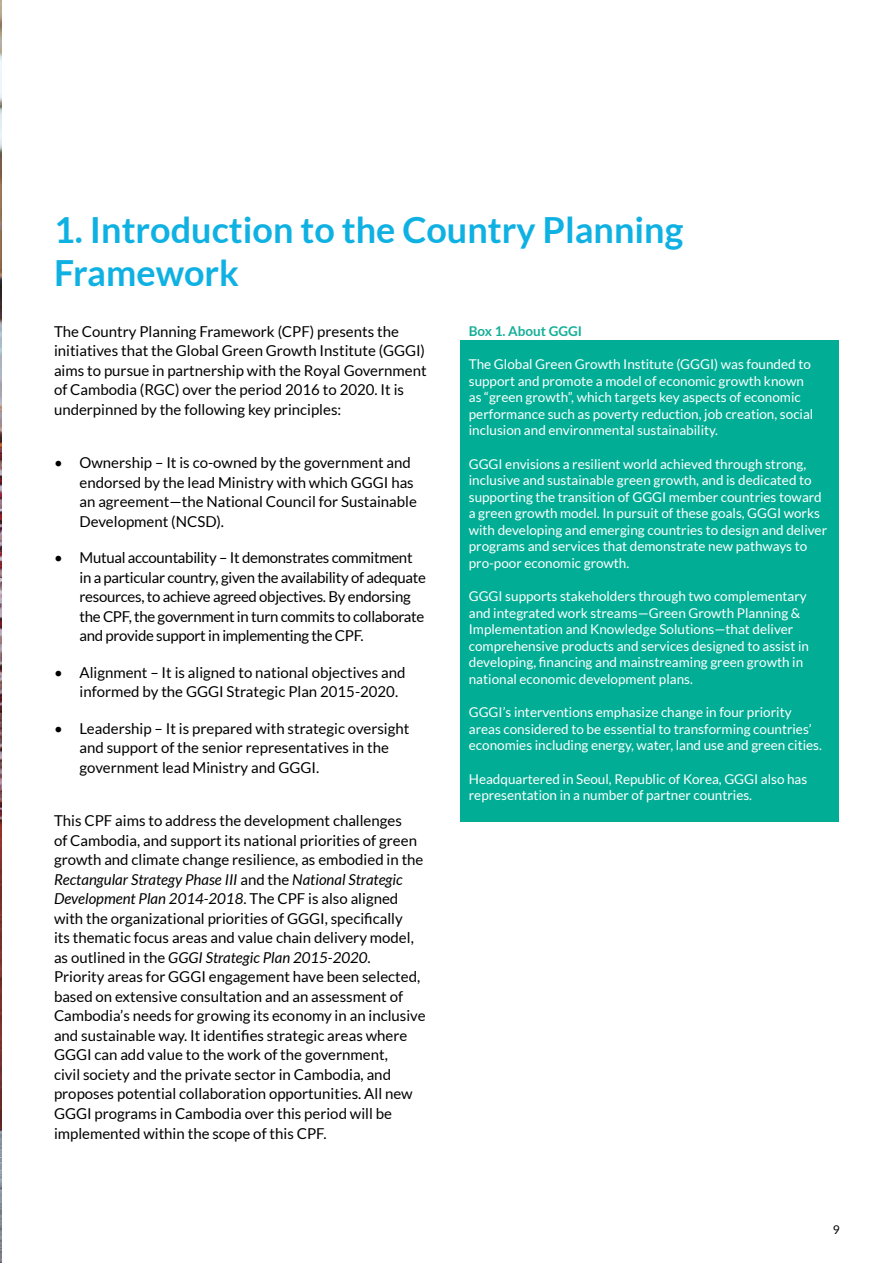
<style>
.page{position:relative;width:893px;height:1263px;background:#fff}
.page>*{position:absolute;margin:0;border:0;box-sizing:border-box;transform-origin:0 0}
.t1{font:700 36px/43.2px "Lato";color:#0fb1e3}
.t2{font:15px/19.5px "Lato";color:#000}
.t3{font:15px/19.5px "Lato";letter-spacing:-.02em;color:#000}
.t4{font:13.5px/16.5px "Lato";color:#fff}
.t5{font:700 13.5px "Lato";color:#15af97}
.t6{font:12px "Lato";color:#000}
.s1{font-style:italic}
</style>
<div class="page">
<img style="left:0;top:0;width:1px;height:1263px">
<div style="left:460px;top:340px;width:379px;height:482px;background:#01ae95"></div>
<h1 class="t1" style="left:54px;top:208px;width:631px">1. Introduction to the Country Planning<br>Framework</h1>
<p class="t5" style="left:469px;top:323px;width:115px">Box 1. About GGGI</p>
<p class="t4" style="left:469px;top:356px;width:346px">The Global Green Growth Institute (GGGI) was founded to support and promote a model of economic growth known as “green growth”, which targets key aspects of economic performance such as poverty reduction, job creation, social inclusion and environmental sustainability.</p>
<p class="t4" style="left:469px;top:455px;width:360px">GGGI envisions a resilient world achieved through strong, inclusive and sustainable green growth, and is dedicated to supporting the transition of GGGI member countries toward a green growth model. In pursuit of these goals, GGGI works with developing and emerging countries to design and deliver programs and services that demonstrate new pathways to pro-poor economic growth.</p>
<p class="t4" style="left:469px;top:588px;width:342px">GGGI supports stakeholders through two complementary and integrated work streams—Green Growth Planning &amp; Implementation and Knowledge Solutions—that deliver comprehensive products and services designed to assist in developing, financing and mainstreaming green growth in national economic development plans.</p>
<p class="t4" style="left:469px;top:704px;width:355px">GGGI’s interventions emphasize change in four priority areas considered to be essential to transforming countries’ economies including energy, water, land use and green cities.</p>
<p class="t4" style="left:469px;top:770px;width:340px">Headquartered in Seoul, Republic of Korea, GGGI also has representation in a number of partner countries.</p>
<p class="t2" style="left:54px;top:322px;width:374px">The Country Planning Framework (CPF) presents the initiatives that the Global Green Growth Institute (GGGI) aims to pursue in partnership with the Royal Government of Cambodia (RGC) over the period 2016 to 2020. It is underpinned by the following key principles:</p>
<p class="t2" style="left:80px;top:453px;width:339px;text-indent:-26px">• Ownership – It is co-owned by the government and endorsed by the lead Ministry with which GGGI has an agreement—the National Council for Sustainable Development (NCSD).</p>
<p class="t3" style="left:80px;top:548px;width:348px;text-indent:-26px">• Mutual accountability – It demonstrates commitment in a particular country, given the availability of adequate resources, to achieve agreed objectives. By endorsing the CPF, the government in turn commits to collaborate and provide support in implementing the CPF.</p>
<p class="t2" style="left:80px;top:663px;width:328px;text-indent:-26px">• Alignment – It is aligned to national objectives and informed by the GGGI Strategic Plan 2015-2020.</p>
<p class="t2" style="left:80px;top:719px;width:331px;text-indent:-26px">• Leadership – It is prepared with strategic oversight and support of the senior representatives in the government lead Ministry and GGGI.</p>
<p class="t2" style="left:54px;top:811px;width:373px">This CPF aims to address the development challenges<br>of Cambodia, and support its national priorities of green growth and climate change resilience, as embodied in the <span class="s1">Rectangular Strategy Phase III</span> and the <span class="s1">National Strategic Development Plan 2014-2018</span>. The CPF is also aligned with the organizational priorities of GGGI, specifically<br>its thematic focus areas and value chain delivery model, as outlined in the <span class="s1">GGGI Strategic Plan 2015-2020</span>.<br>Priority areas for GGGI engagement have been selected, based on extensive consultation and an assessment of Cambodia’s needs for growing its economy in an inclusive and sustainable way. It identifies strategic areas where GGGI can add value to the work of the government,<br>civil society and the private sector in Cambodia, and proposes potential collaboration opportunities. All new GGGI programs in Cambodia over this period will be implemented within the scope of this CPF.</p>
<p class="t6" style="left:833px;top:1222px;width:8px">9</p>
</div>
